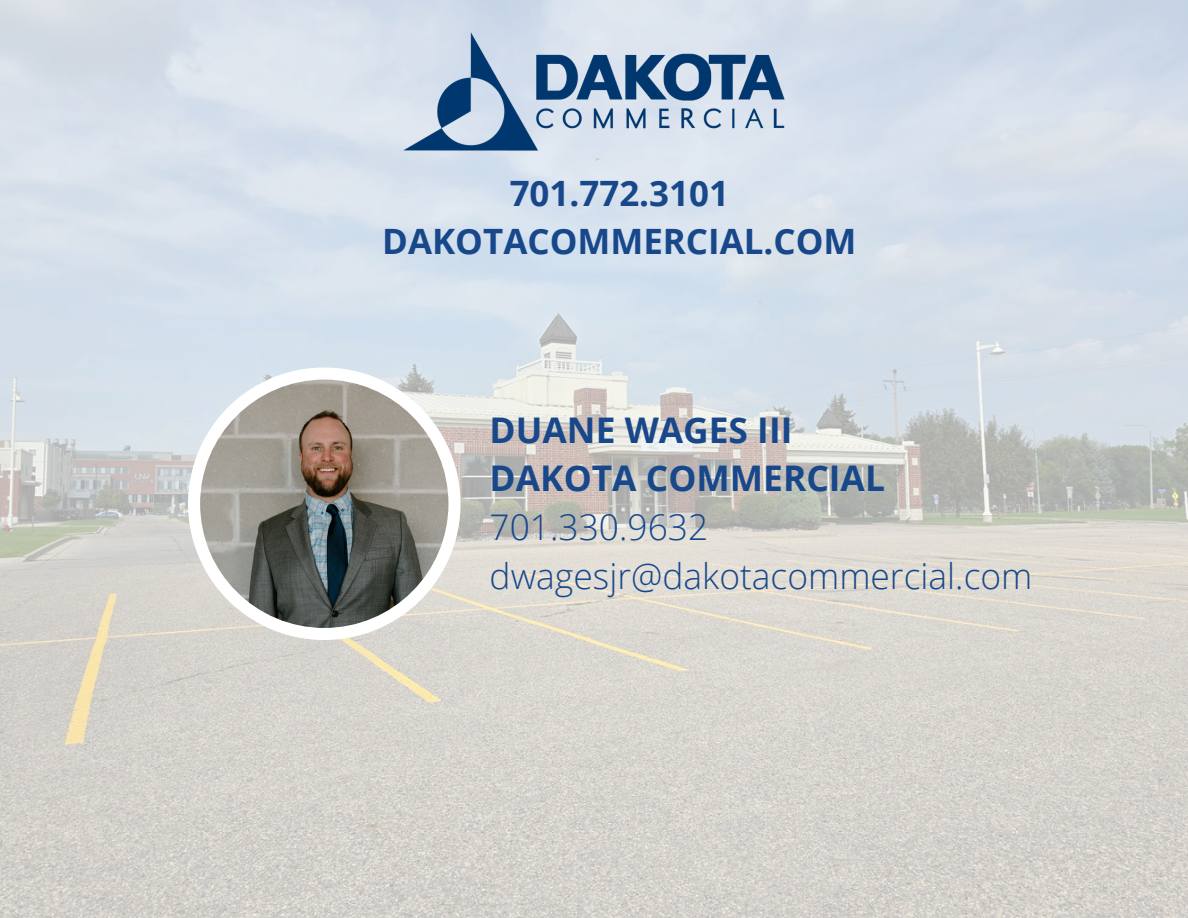
<style>
.page{position:relative;width:1188px;height:918px;background:#fff}
.page>*{position:absolute;margin:0;border:0;box-sizing:border-box;transform-origin:0 0}
.t1{font:300 35.4px "Open Sans";color:#18488a}
.t2{font:700 35.4px "Open Sans";color:#18488a}
.t3{font:700 34.95px/48.3px "Open Sans";color:#18488a;text-align:center}
</style>
<div class="page">
<img style="left:0;top:0;width:1188px;height:918px">
<img style="left:398px;top:27px;width:392px;height:129px">
<svg style="left:188px;top:368px;width:273px;height:272px"></svg>
<img style="left:200px;top:380px;width:248px;height:248px;border-radius:50%">
<p class="t3" style="left:382px;top:168px;width:476px">701.772.3101<br>DAKOTACOMMERCIAL.COM</p>
<p class="t2" style="left:490px;top:405px;width:304px">DUANE WAGES III</p>
<p class="t2" style="left:490px;top:453px;width:397px">DAKOTA COMMERCIAL</p>
<p class="t1" style="left:490px;top:502px;width:220px">701.330.9632</p>
<p class="t1" style="left:490px;top:551px;width:544px">dwagesjr@dakotacommercial.com</p>
</div>
